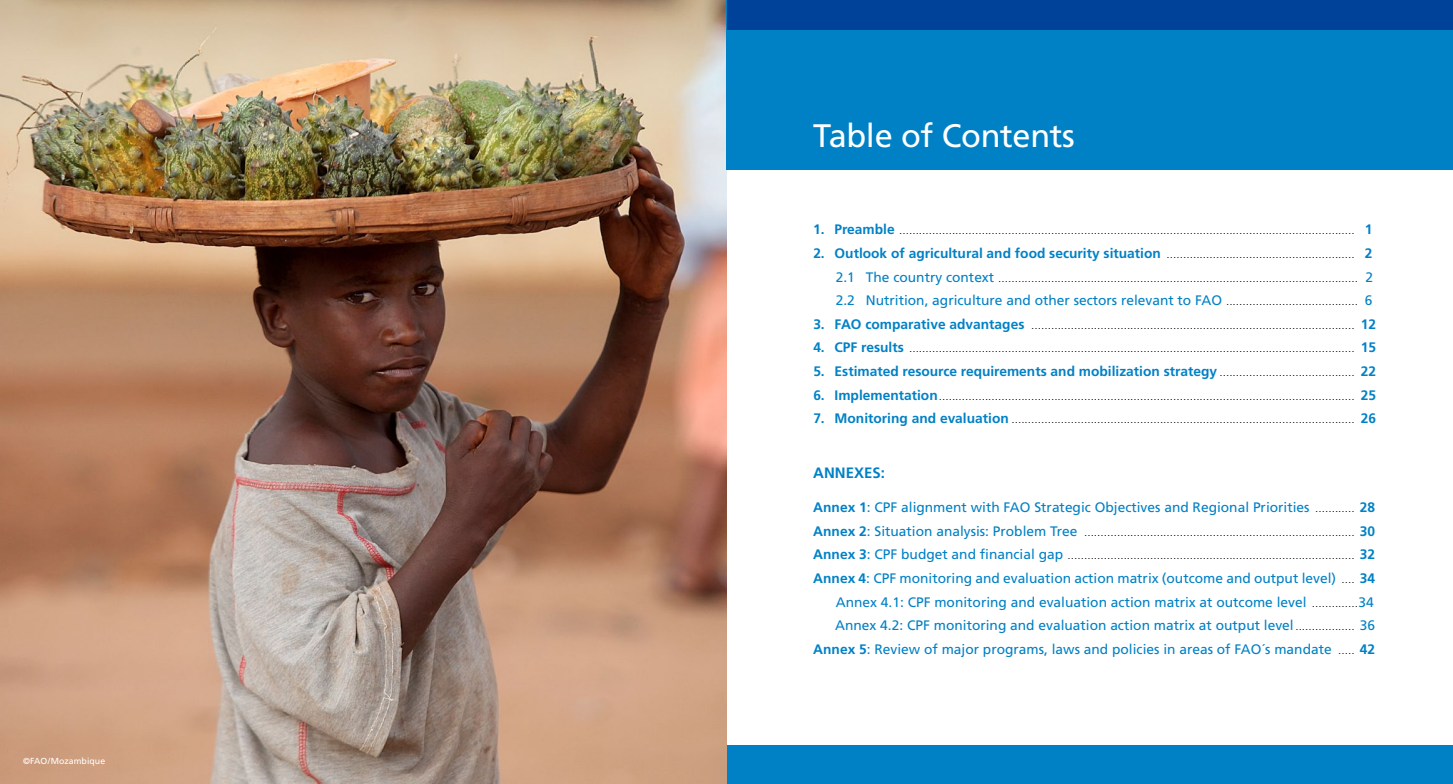
<style>
.page{position:relative;width:1453px;height:784px;background:#fff}
.page>*{position:absolute;margin:0;border:0;box-sizing:border-box;transform-origin:0 0}
.t1{font:32.5px "Frutiger";letter-spacing:-.01em;color:#fff}
.t2{font:700 15px "Frutiger";color:#0081c6}
.t3{font:13.75px/23.6px "Frutiger";color:#0081c6;text-align:right}
.t4{font:700 13.75px "Frutiger";color:#0081c6}
.t5{font:300 11.88px/23.6px "Frutiger";color:#000;text-align:right}
.t6{font:8.75px "Frutiger";letter-spacing:.005em;color:#fff}
.s1{font-weight:700;font-size:13.75px;color:#0081c6}
.s2{font-weight:400;font-size:13.75px;color:#0081c6}
.s3{font-weight:300;font-size:11.88px;color:#000}
.s4{font-weight:700}
</style>
<div class="page">
<div style="left:727px;top:744px;width:726px;height:39px;background:#0081c6"></div>
<img style="left:0;top:0;width:727px;height:783px">
<div style="left:726px;top:0;width:727px;height:169px;background:#0081c6"></div>
<div style="left:727px;top:0;width:726px;height:30px;background:#004199"></div>
<p class="t6" style="left:23px;top:755px;width:84px">©FAO/Mozambique</p>
<h1 class="t1" style="left:813px;top:116px;width:263px">Table of Contents</h1>
<p class="t5" style="left:813px;top:218px;width:561px"><span class="s1">1. Preamble</span> .......................................................................................................................................... <span class="s1">1</span></p>
<p class="t5" style="left:813px;top:242px;width:561px"><span class="s1">2. Outlook of agricultural and food security situation</span> ......................................................... <span class="s1">2<br></span><span class="s2">2.1 The country context</span> ............................................................................................................. <span class="s2">2</span></p>
<p class="t3" style="left:836px;top:288px;width:538px">2.2 Nutrition, agriculture and other sectors relevant to FAO <span class="s3">........................................</span> 6</p>
<p class="t5" style="left:813px;top:313px;width:564px"><span class="s1">3. FAO comparative advantages</span> .................................................................................................. <span class="s1">12</span></p>
<p class="t5" style="left:813px;top:336px;width:564px"><span class="s1">4. CPF results</span> ....................................................................................................................................... <span class="s1">15</span></p>
<p class="t4" style="left:813px;top:363px;width:564px">5. Estimated resource requirements and mobilization strategy <span class="s3">.........................................</span> 22</p>
<p class="t5" style="left:813px;top:383px;width:564px"><span class="s1">6. Implementation</span>.............................................................................................................................. <span class="s1">25</span></p>
<p class="t5" style="left:813px;top:407px;width:564px"><span class="s1">7. Monitoring and evaluation</span> ........................................................................................................ <span class="s1">26</span></p>
<p class="t2" style="left:813px;top:463px;width:73px">Annexes:</p>
<p class="t3" style="left:813px;top:495px;width:563px"><span class="s4">Annex 1</span>: CPF alignment with FAO Strategic Objectives and Regional Priorities <span class="s3">............</span> <span class="s4">28</span></p>
<p class="t5" style="left:813px;top:519px;width:563px;text-align:left"><span class="s1">Annex 2</span><span class="s2">: Situation analysis: Problem Tree</span> .................................................................................. <span class="s1">30<br>Annex 3</span><span class="s2">: CPF budget and financial gap</span> ....................................................................................... <span class="s1">32</span></p>
<p class="t3" style="left:813px;top:566px;width:563px"><span class="s4">Annex 4</span>: CPF monitoring and evaluation action matrix (outcome and output level) <span class="s3">....</span> <span class="s4">34<br></span>Annex 4.1: CPF monitoring and evaluation action matrix at outcome level <span class="s3">..............</span>34<br>Annex 4.2: CPF monitoring and evaluation action matrix at output level<span class="s3">..................</span> 36<br><span class="s4">Annex 5</span>: Review of major programs, laws and policies in areas of FAO´s mandate <span class="s3">.....</span> <span class="s4">42</span></p>
</div>
